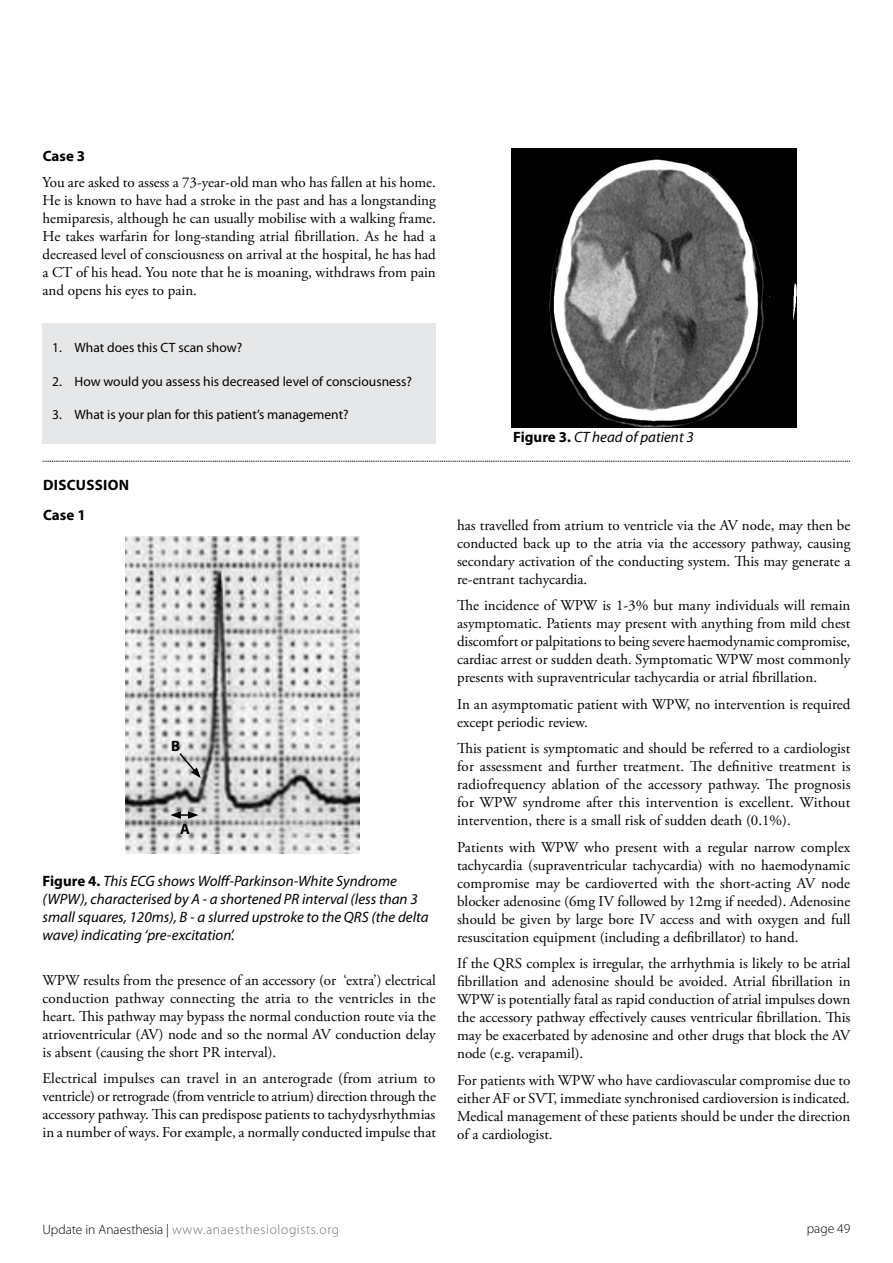
<style>
.page{position:relative;width:893px;height:1263px;background:#fff}
.page>*{position:absolute;margin:0;border:0;box-sizing:border-box;transform-origin:0 0}
.t1{font:15px/18px "Adobe Garamond Pro";color:#000;text-align:justify}
.t2{font:italic 15px/18px "Myriad Pro";color:#000}
.t3{font:700 15px "Myriad Pro";letter-spacing:.02em;color:#000}
.t4{font:13.5px "Myriad Pro";color:#000}
.t5{font:300 13.5px "Myriad Pro";letter-spacing:.05em;color:#6d6f71}
.t6{font:300 13.5px "Myriad Pro";color:#000}
.s1{font-weight:700;font-style:normal}
.s2{color:#000}
</style>
<div class="page">
<svg style="left:43px;top:461px;width:807px;height:1px"></svg>
<div style="left:43px;top:323px;width:393px;height:120px;background:#e6e7e8"></div>
<img style="left:512px;top:149px;width:284px;height:278px">
<img style="left:125px;top:537px;width:235px;height:316px">
<svg style="left:178px;top:751px;width:23px;height:27px"></svg>
<svg style="left:170px;top:811px;width:28px;height:8px"></svg>
<p class="t3" style="left:43px;top:146px;width:44px">Case 3</p>
<p class="t1" style="left:43px;top:174px;width:395px">You are asked to assess a 73-year-old man who has fallen at his home.<br>He is known to have had a stroke in the past and has a longstanding hemiparesis, although he can usually mobilise with a walking frame.<br>He takes warfarin for long-standing atrial fibrillation. As he had a decreased level of consciousness on arrival at the hospital, he has had a CT of his head. You note that he is moaning, withdraws from pain and opens his eyes to pain.</p>
<p class="t4" style="left:52px;top:340px;width:192px">1. What does this CT scan show?</p>
<p class="t4" style="left:52px;top:373px;width:361px">2. How would you assess his decreased level of consciousness?</p>
<p class="t4" style="left:52px;top:406px;width:298px">3. What is your plan for this patient’s management?</p>
<p class="t3" style="left:43px;top:475px;width:88px">DISCUSSION</p>
<p class="t3" style="left:43px;top:505px;width:44px">Case 1</p>
<p class="t3" style="left:171px;top:736px;width:11px">B</p>
<p class="t3" style="left:180px;top:819px;width:11px">A</p>
<p class="t2" style="left:43px;top:872px;width:388px"><span class="s1">Figure 4.</span> This ECG shows Wolff-Parkinson-White Syndrome (WPW), characterised by A - a shortened PR interval (less than 3 small squares, 120ms), B - a slurred upstroke to the QRS (the delta wave) indicating ‘pre-excitation’.</p>
<p class="t1" style="left:43px;top:971px;width:395px">WPW results from the presence of an accessory (or ‘extra’) electrical conduction pathway connecting the atria to the ventricles in the heart. This pathway may bypass the normal conduction route via the atrioventricular (AV) node and so the normal AV conduction delay is absent (causing the short PR interval).</p>
<p class="t1" style="left:43px;top:1070px;width:395px">Electrical impulses can travel in an anterograde (from atrium to ventricle) or retrograde (from ventricle to atrium) direction through the accessory pathway. This can predispose patients to tachydysrhythmias in a number of ways. For example, a normally conducted impulse that</p>
<p class="t2" style="left:513px;top:428px;width:182px"><span class="s1">Figure 3.</span> CT head of patient 3</p>
<p class="t1" style="left:457px;top:516px;width:395px">has travelled from atrium to ventricle via the AV node, may then be conducted back up to the atria via the accessory pathway, causing secondary activation of the conducting system. This may generate a re-entrant tachycardia.</p>
<p class="t1" style="left:457px;top:597px;width:395px">The incidence of WPW is 1-3% but many individuals will remain asymptomatic. Patients may present with anything from mild chest discomfort or palpitations to being severe haemodynamic compromise, cardiac arrest or sudden death. Symptomatic WPW most commonly presents with supraventricular tachycardia or atrial fibrillation.</p>
<p class="t1" style="left:457px;top:695px;width:395px">In an asymptomatic patient with WPW, no intervention is required except periodic review.</p>
<p class="t1" style="left:457px;top:740px;width:395px">This patient is symptomatic and should be referred to a cardiologist for assessment and further treatment. The definitive treatment is radiofrequency ablation of the accessory pathway. The prognosis for WPW syndrome after this intervention is excellent. Without intervention, there is a small risk of sudden death (0.1%).</p>
<p class="t1" style="left:457px;top:838px;width:395px">Patients with WPW who present with a regular narrow complex tachycardia (supraventricular tachycardia) with no haemodynamic compromise may be cardioverted with the short-acting AV node blocker adenosine (6mg IV followed by 12mg if needed). Adenosine should be given by large bore IV access and with oxygen and full resuscitation equipment (including a defibrillator) to hand.</p>
<p class="t1" style="left:457px;top:955px;width:395px">If the QRS complex is irregular, the arrhythmia is likely to be atrial fibrillation and adenosine should be avoided. Atrial fibrillation in WPW is potentially fatal as rapid conduction of atrial impulses down the accessory pathway effectively causes ventricular fibrillation. This may be exacerbated by adenosine and other drugs that block the AV node (e.g. verapamil).</p>
<p class="t1" style="left:457px;top:1071px;width:395px">For patients with WPW who have cardiovascular compromise due to either AF or SVT, immediate synchronised cardioversion is indicated.<br>Medical management of these patients should be under the direction of a cardiologist.</p>
<p class="t5" style="left:43px;top:1221px;width:298px"><span class="s2">Update in Anaesthesia |</span> www.anaesthesiologists.org</p>
<p class="t6" style="left:807px;top:1221px;width:45px">page 49</p>
</div>
